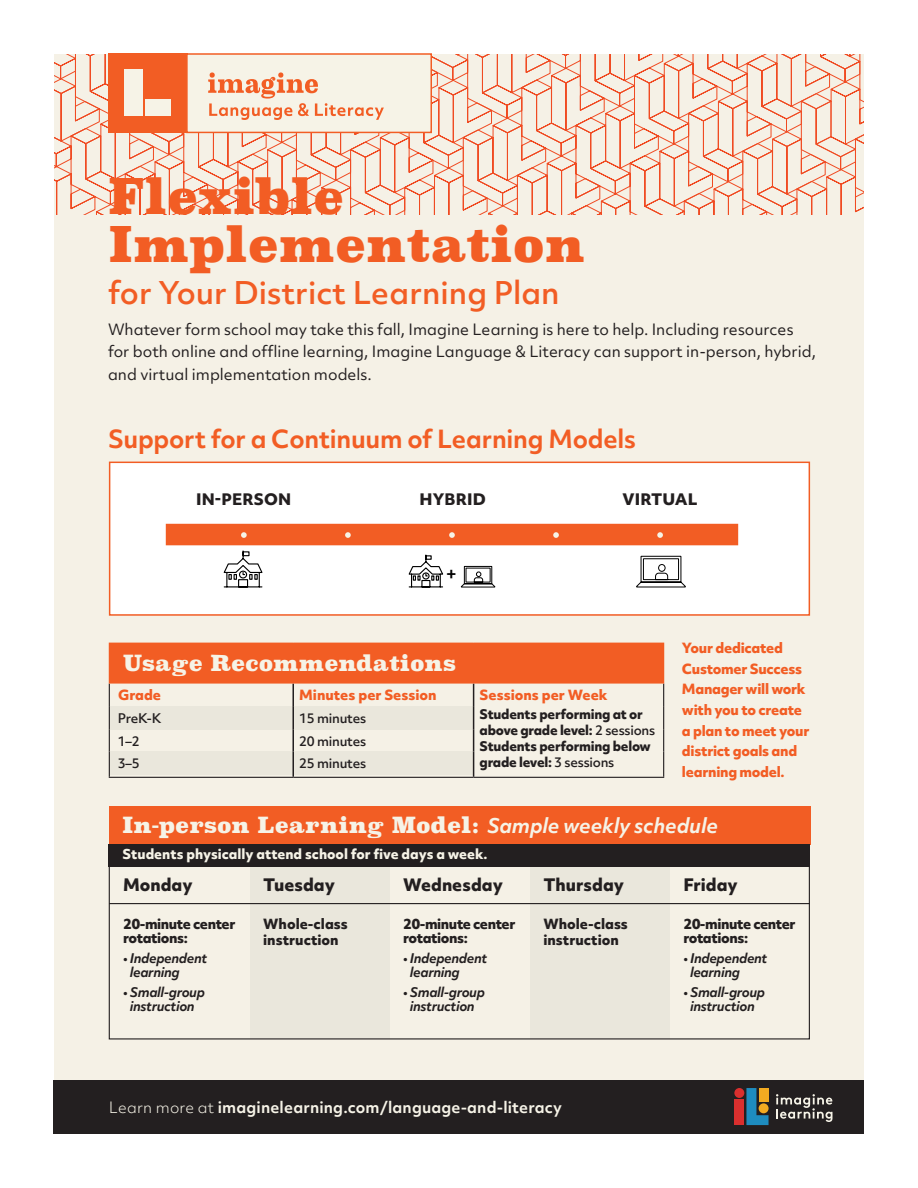
<style>
.page{position:relative;width:918px;height:1188px;background:#fff}
.page>*{position:absolute;margin:0;border:0;box-sizing:border-box;transform-origin:0 0}
.t1{font:900 48px/48px "Superclarendon";color:#f25d24}
.t2{font:500 30px "Objektiv Mk 2";color:#f25d24}
.t3{font:700 24px "Objektiv Mk 2";letter-spacing:-.01em;color:#f25d24}
.t4{font:900 21.75px "Superclarendon";color:#f6f3e7}
.t5{font:500 18px "Objektiv Mk 2";color:#000}
.t6{font:800 16.5px "Objektiv Mk 2";color:#231f20}
.t7{font:800 15.15px "Objektiv Mk 2";letter-spacing:.01em;color:#231f20}
.t8{font:15px/22.5px "Objektiv Mk 2";color:#231f20}
.t9{font:700 15px "Objektiv Mk 2";letter-spacing:.01em;color:#f6f3e7}
.t10{font:800 13.5px/20.7px "Objektiv Mk 2";letter-spacing:-.02em;color:#f25d24}
.t11{font:800 13.5px/14.2px "Objektiv Mk 2";letter-spacing:-.03em;color:#231f20}
.t12{font:800 13.5px/16px "Objektiv Mk 2";color:#231f20}
.t13{font:800 13.5px "Objektiv Mk 2";color:#f25d24}
.t14{font:800 13.2px "Objektiv Mk 2";color:#f6f3e7}
.t15{font:italic 700 12.75px/14.2px "Objektiv Mk 2";letter-spacing:-.03em;color:#231f20}
.t16{font:800 12.75px/16px "Objektiv Mk 2";letter-spacing:-.02em;color:#231f20}
.t17{font:500 12.75px "Objektiv Mk 2";letter-spacing:-.02em;color:#231f20}
.s1{font-weight:500}
.s2{font-family:"Objektiv Mk 2";font-weight:700;font-style:italic;font-size:19.5px}
.s3{font-weight:300}
</style>
<div class="page">
<div style="left:54px;top:54px;width:810px;height:1080px;background:#f5f1e6"></div>
<svg style="left:54px;top:155px;width:810px;height:59px"></svg>
<svg style="left:54px;top:54px;width:810px;height:101px"></svg>
<div style="left:108px;top:53px;width:79px;height:80px;background:#f25d24"></div>
<div style="left:145px;top:99px;width:26px;height:17px;background:#f6f3e7"></div>
<div style="left:124px;top:70px;width:19px;height:46px;background:#f6f3e7"></div>
<div style="left:186px;top:53px;width:246px;height:80px;background:#f6f3e7;border:2px solid #f25d24"></div>
<svg style="left:208px;top:72px;width:176px;height:48px"></svg>
<div style="left:109px;top:707px;width:365px;height:23px;background:#eae7dc"></div>
<div style="left:109px;top:752px;width:365px;height:23px;background:#eae7dc"></div>
<div style="left:109px;top:643px;width:555px;height:40px;background:#f25d24"></div>
<hr style="left:292px;top:684px;width:2px;height:23px;background:#231f20">
<hr style="left:292px;top:707px;width:2px;height:22px;background:#231f20">
<hr style="left:292px;top:729px;width:2px;height:23px;background:#231f20">
<hr style="left:292px;top:752px;width:2px;height:25px;background:#231f20">
<svg style="left:473px;top:684px;width:1px;height:93px"></svg>
<svg style="left:109px;top:684px;width:1px;height:93px"></svg>
<svg style="left:663px;top:684px;width:1px;height:93px"></svg>
<hr style="left:109px;top:777px;width:184px;height:1px;background:#231f20">
<hr style="left:293px;top:777px;width:181px;height:1px;background:#231f20">
<hr style="left:474px;top:777px;width:190px;height:1px;background:#231f20">
<hr style="left:109px;top:682px;width:184px;height:2px;background:#f25d24">
<hr style="left:293px;top:682px;width:181px;height:2px;background:#f25d24">
<hr style="left:474px;top:682px;width:190px;height:2px;background:#f25d24">
<div style="left:250px;top:864px;width:140px;height:174px;background:#eae7dc"></div>
<div style="left:530px;top:864px;width:140px;height:174px;background:#eae7dc"></div>
<div style="left:109px;top:806px;width:701px;height:39px;background:#f25d24"></div>
<div style="left:109px;top:844px;width:701px;height:22px;background:#231f20"></div>
<hr style="left:109px;top:903px;width:701px;height:1px;background:#231f20">
<div style="left:109px;top:462px;width:701px;height:154px;background:#fff;border:2px solid #f25d24"></div>
<svg style="left:223px;top:550px;width:40px;height:38px"></svg>
<svg style="left:408px;top:554px;width:36px;height:34px"></svg>
<svg style="left:460px;top:565px;width:36px;height:23px"></svg>
<svg style="left:636px;top:555px;width:50px;height:33px"></svg>
<div style="left:166px;top:524px;width:572px;height:21px;background:#f25d24"></div>
<svg style="left:449px;top:532px;width:6px;height:6px"></svg>
<svg style="left:241px;top:532px;width:6px;height:6px"></svg>
<svg style="left:657px;top:532px;width:6px;height:6px"></svg>
<svg style="left:553px;top:532px;width:6px;height:6px"></svg>
<svg style="left:345px;top:532px;width:6px;height:6px"></svg>
<div style="left:54px;top:1080px;width:810px;height:54px;background:#231f20"></div>
<svg style="left:746px;top:1088px;width:23px;height:37px"></svg>
<div style="left:734px;top:1100px;width:10px;height:25px;background:#da2f2e"></div>
<div style="left:734px;top:1088px;width:10px;height:10px;background:#da2f2e;border-radius:50%"></div>
<div style="left:759px;top:1103px;width:10px;height:10px;background:#f3ab21;border-radius:50%"></div>
<svg style="left:776px;top:1094px;width:56px;height:28px"></svg>
<p class="t1" style="left:108px;top:176px;width:479px">Flexible<br>Implementation</p>
<p class="t2" style="left:108px;top:272px;width:453px">for Your District Learning Plan</p>
<p class="t8" style="left:108px;top:318px;width:710px">Whatever form school may take this fall, Imagine Learning is here to help. Including resources for both online and offline learning, Imagine Language &amp; Literacy can support in-person, hybrid, and virtual implementation models.</p>
<p class="t3" style="left:108px;top:422px;width:530px">Support for a Continuum of Learning Models</p>
<p class="t7" style="left:196px;top:489px;width:97px">IN-PERSON</p>
<p class="t7" style="left:420px;top:489px;width:68px">HYBRID</p>
<p class="t7" style="left:623px;top:489px;width:77px">VIRTUAL</p>
<p class="t5" style="left:446px;top:560px;width:13px">+</p>
<p class="t4" style="left:123px;top:649px;width:335px">Usage Recommendations</p>
<p class="t10" style="left:118px;top:684px;width:44px">Grade</p>
<p class="t13" style="left:299px;top:685px;width:139px">Minutes per Session</p>
<p class="t13" style="left:480px;top:685px;width:129px">Sessions per Week</p>
<p class="t16" style="left:480px;top:706px;width:177px">Students performing at or above grade level: <span class="s1">2 sessions<br></span>Students performing below grade level: <span class="s1">3 sessions</span></p>
<p class="t17" style="left:118px;top:710px;width:45px">PreK-K</p>
<p class="t17" style="left:299px;top:710px;width:69px">15 minutes</p>
<p class="t17" style="left:118px;top:732px;width:23px">1–2</p>
<p class="t17" style="left:299px;top:732px;width:69px">20 minutes</p>
<p class="t17" style="left:118px;top:754px;width:23px">3–5</p>
<p class="t17" style="left:299px;top:754px;width:69px">25 minutes</p>
<p class="t10" style="left:682px;top:637px;width:129px">Your dedicated<br>Customer Success<br>Manager will work with you to create a plan to meet your district goals and learning model.</p>
<p class="t4" style="left:122px;top:810px;width:598px">In-person Learning Model: <span class="s2">Sample weekly schedule</span></p>
<p class="t14" style="left:123px;top:845px;width:366px">Students physically attend school for five days a week.</p>
<p class="t6" style="left:123px;top:873px;width:71px">Monday</p>
<p class="t6" style="left:263px;top:873px;width:73px">Tuesday</p>
<p class="t6" style="left:403px;top:873px;width:101px">Wednesday</p>
<p class="t6" style="left:543px;top:873px;width:82px">Thursday</p>
<p class="t6" style="left:683px;top:873px;width:56px">Friday</p>
<p class="t11" style="left:123px;top:916px;width:114px">20-minute center rotations:</p>
<p class="t15" style="left:130px;top:951px;width:79px;text-indent:-7px">• Independent learning</p>
<p class="t15" style="left:123px;top:985px;width:83px;text-align:center">• Small-group instruction</p>
<p class="t12" style="left:263px;top:915px;width:86px">Whole-class instruction</p>
<p class="t12" style="left:543px;top:915px;width:86px">Whole-class instruction</p>
<p class="t11" style="left:683px;top:916px;width:114px">20-minute center rotations:</p>
<p class="t15" style="left:690px;top:951px;width:79px;text-indent:-7px">• Independent learning</p>
<p class="t15" style="left:683px;top:985px;width:83px;text-align:center">• Small-group instruction</p>
<p class="t11" style="left:403px;top:916px;width:114px">20-minute center rotations:</p>
<p class="t15" style="left:410px;top:951px;width:79px;text-indent:-7px">• Independent learning</p>
<p class="t15" style="left:403px;top:985px;width:83px;text-align:center">• Small-group instruction</p>
<p class="t9" style="left:109px;top:1097px;width:455px"><span class="s3">Learn more at</span> imaginelearning.com/language-and-literacy</p>
</div>
